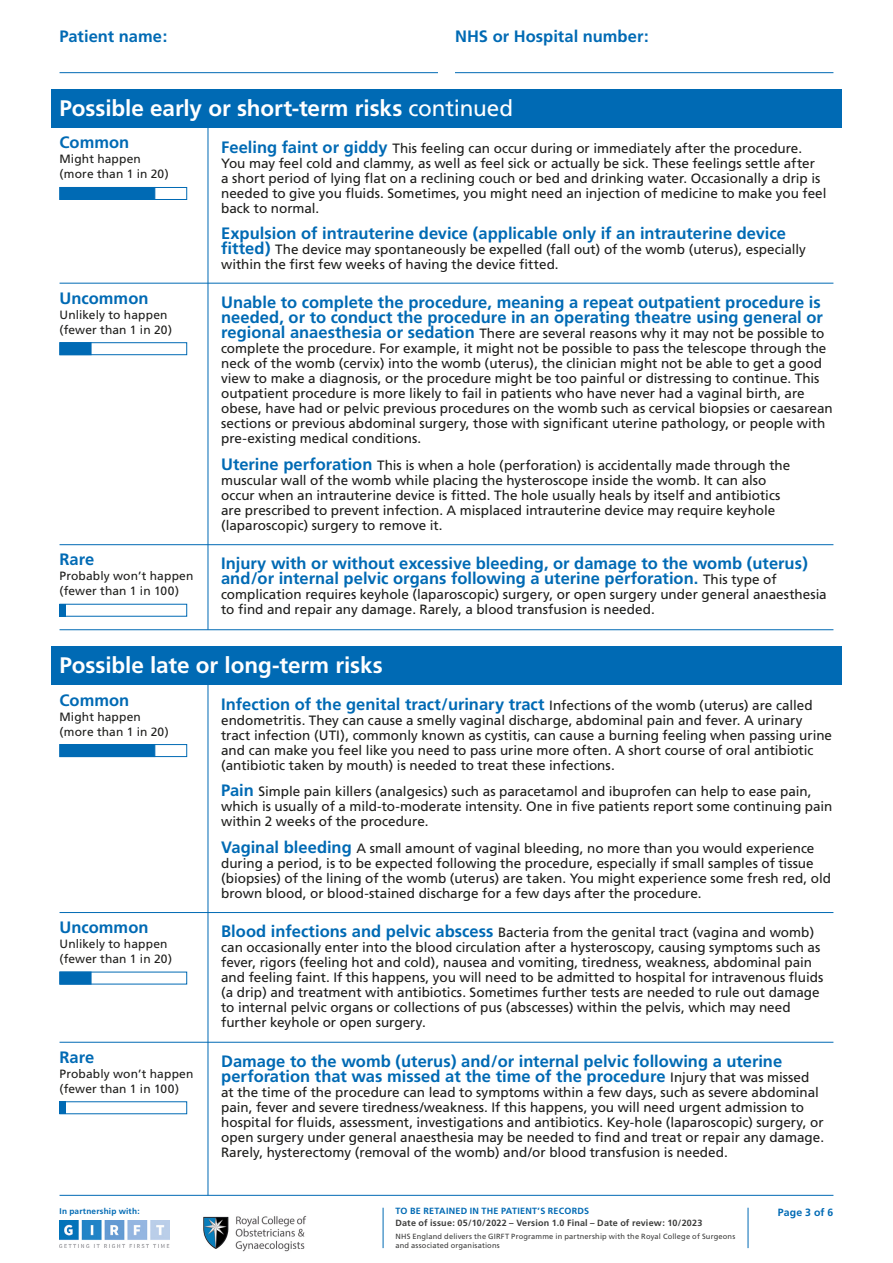
<style>
.page{position:relative;width:893px;height:1263px;background:#fff}
.page>*{position:absolute;margin:0;border:0;box-sizing:border-box;transform-origin:0 0}
.t1{font:700 22.5px "Frutiger";letter-spacing:-.005em;color:#fff}
.t2{font:700 16.5px/15px "Frutiger";color:#006ab4}
.t3{font:13.5px/15px "Frutiger";color:#1d1d1b}
.t4{font:12px/15px "Frutiger";letter-spacing:.01em;color:#1d1d1b}
.t5{font:700 10.5px "Frutiger";letter-spacing:.015em;color:#006ab4}
.t6{font:700 9px "Frutiger";letter-spacing:.02em;color:#3c3c3b}
.t7{font:700 9px "Frutiger";letter-spacing:.025em;color:#006ab4}
.t8{font:700 8.25px "Frutiger";letter-spacing:.025em;color:#006ab4}
.t9{font:7.5px/9px "Frutiger";letter-spacing:.02em;color:#3c3c3b}
.s1{font-weight:400}
.s2{font-weight:700;font-size:16.5px;color:#006ab4}
.s3{font-weight:400;font-size:13.5px;color:#1d1d1b}
</style>
<div class="page">
<hr style="left:383px;top:1208px;width:1px;height:40px;background:#006ab4">
<hr style="left:748px;top:1208px;width:1px;height:40px;background:#006ab4">
<img style="left:60px;top:1220px;width:109px;height:28px">
<img style="left:203px;top:1215px;width:104px;height:37px">
<hr style="left:60px;top:1195px;width:773px;height:1px;background:#006ab4">
<div style="left:51px;top:89px;width:791px;height:39px;background:#006ab4"></div>
<hr style="left:60px;top:283px;width:773px;height:1px;background:#006ab4">
<hr style="left:60px;top:544px;width:773px;height:1px;background:#006ab4">
<hr style="left:60px;top:629px;width:773px;height:1px;background:#006ab4">
<hr style="left:208px;top:128px;width:1px;height:502px;background:#006ab4">
<div style="left:60px;top:342px;width:127px;height:13px;border:1px solid #006ab4"></div>
<div style="left:60px;top:342px;width:31px;height:13px;background:#006ab4"></div>
<div style="left:60px;top:187px;width:127px;height:13px;border:1px solid #006ab4"></div>
<div style="left:60px;top:187px;width:95px;height:13px;background:#006ab4"></div>
<div style="left:51px;top:646px;width:791px;height:39px;background:#006ab4"></div>
<hr style="left:60px;top:912px;width:773px;height:1px;background:#006ab4">
<hr style="left:60px;top:1042px;width:773px;height:1px;background:#006ab4">
<hr style="left:208px;top:685px;width:1px;height:510px;background:#006ab4">
<div style="left:60px;top:972px;width:31px;height:12px;background:#006ab4"></div>
<div style="left:60px;top:1101px;width:6px;height:13px;background:#006ab4"></div>
<div style="left:60px;top:744px;width:127px;height:13px;border:1px solid #006ab4"></div>
<div style="left:60px;top:744px;width:95px;height:13px;background:#006ab4"></div>
<div style="left:60px;top:604px;width:6px;height:13px;background:#006ab4"></div>
<hr style="left:60px;top:72px;width:378px;height:1px;background:#006ab4">
<hr style="left:455px;top:72px;width:378px;height:1px;background:#006ab4">
<h2 class="t2" style="left:60px;top:29px;width:109px">Patient name:</h2>
<h2 class="t2" style="left:455px;top:29px;width:195px">NHS or Hospital number:</h2>
<h2 class="t1" style="left:60px;top:95px;width:455px">Possible early or short-term risks <span class="s1">continued</span></h2>
<h2 class="t2" style="left:60px;top:135px;width:71px">Common</h2>
<h2 class="t4" style="left:60px;top:152px;width:111px">Might happen (more than 1 in 20)</h2>
<h2 class="t3" style="left:221px;top:141px;width:607px"><span class="s2">Feeling faint or giddy</span> This feeling can occur during or immediately after the procedure.<br>You may feel cold and clammy, as well as feel sick or actually be sick. These feelings settle after<br>a short period of lying flat on a reclining couch or bed and drinking water. Occasionally a drip is needed to give you fluids. Sometimes, you might need an injection of medicine to make you feel back to normal.</h2>
<h2 class="t2" style="left:221px;top:226px;width:566px">Expulsion of intrauterine device (applicable only if an intrauterine device</h2>
<h2 class="t3" style="left:221px;top:242px;width:586px"><span class="s2">fitted)</span> The device may spontaneously be expelled (fall out) of the womb (uterus), especially within the first few weeks of having the device fitted.</h2>
<h2 class="t2" style="left:221px;top:295px;width:603px">Unable to complete the procedure, meaning a repeat outpatient procedure is needed, or to conduct the procedure in an operating theatre using general or</h2>
<h2 class="t3" style="left:221px;top:326px;width:613px"><span class="s2">regional anaesthesia or sedation</span> There are several reasons why it may not be possible to complete the procedure. For example, it might not be possible to pass the telescope through the neck of the womb (cervix) into the womb (uterus), the clinician might not be able to get a good view to make a diagnosis, or the procedure might be too painful or distressing to continue. This outpatient procedure is more likely to fail in patients who have never had a vaginal birth, are obese, have had or pelvic previous procedures on the womb such as cervical biopsies or caesarean sections or previous abdominal surgery, those with significant uterine pathology, or people with pre-existing medical conditions.</h2>
<h2 class="t3" style="left:221px;top:457px;width:571px"><span class="s2">Uterine perforation</span> This is when a hole (perforation) is accidentally made through the muscular wall of the womb while placing the hysteroscope inside the womb. It can also occur when an intrauterine device is fitted. The hole usually heals by itself and antibiotics are prescribed to prevent infection. A misplaced intrauterine device may require keyhole (laparoscopic) surgery to remove it.</h2>
<h2 class="t2" style="left:221px;top:556px;width:588px">Injury with or without excessive bleeding, or damage to the womb (uterus) and/or internal pelvic organs following a uterine perforation. <span class="s3">This type of</span></h2>
<h2 class="t3" style="left:221px;top:587px;width:607px">complication requires keyhole (laparoscopic) surgery, or open surgery under general anaesthesia to find and repair any damage. Rarely, a blood transfusion is needed.</h2>
<h2 class="t2" style="left:60px;top:290px;width:91px">Uncommon</h2>
<h2 class="t4" style="left:60px;top:307px;width:114px">Unlikely to happen (fewer than 1 in 20)</h2>
<h2 class="t2" style="left:60px;top:552px;width:36px">Rare</h2>
<h2 class="t4" style="left:60px;top:569px;width:135px">Probably won’t happen (fewer than 1 in 100)</h2>
<h2 class="t1" style="left:60px;top:652px;width:325px">Possible late or long-term risks</h2>
<h2 class="t2" style="left:60px;top:692px;width:71px">Common</h2>
<h2 class="t4" style="left:60px;top:709px;width:111px">Might happen (more than 1 in 20)</h2>
<h2 class="t2" style="left:221px;top:697px;width:593px">Infection of the genital tract/urinary tract <span class="s3">Infections of the womb (uterus) are called</span></h2>
<h2 class="t3" style="left:221px;top:713px;width:612px">endometritis. They can cause a smelly vaginal discharge, abdominal pain and fever. A urinary tract infection (UTI), commonly known as cystitis, can cause a burning feeling when passing urine and can make you feel like you need to pass urine more often. A short course of oral antibiotic (antibiotic taken by mouth) is needed to treat these infections.</h2>
<h2 class="t3" style="left:221px;top:784px;width:613px"><span class="s2">Pain</span> Simple pain killers (analgesics) such as paracetamol and ibuprofen can help to ease pain, which is usually of a mild-to-moderate intensity. One in five patients report some continuing pain within 2 weeks of the procedure.</h2>
<h2 class="t3" style="left:221px;top:841px;width:611px"><span class="s2">Vaginal bleeding</span> A small amount of vaginal bleeding, no more than you would experience during a period, is to be expected following the procedure, especially if small samples of tissue (biopsies) of the lining of the womb (uterus) are taken. You might experience some fresh red, old brown blood, or blood-stained discharge for a few days after the procedure.</h2>
<h2 class="t3" style="left:221px;top:925px;width:604px"><span class="s2">Blood infections and pelvic abscess</span> Bacteria from the genital tract (vagina and womb) can occasionally enter into the blood circulation after a hysteroscopy, causing symptoms such as fever, rigors (feeling hot and cold), nausea and vomiting, tiredness, weakness, abdominal pain and feeling faint. If this happens, you will need to be admitted to hospital for intravenous fluids (a drip) and treatment with antibiotics. Sometimes further tests are needed to rule out damage to internal pelvic organs or collections of pus (abscesses) within the pelvis, which may need further keyhole or open surgery.</h2>
<h2 class="t2" style="left:221px;top:1054px;width:590px">Damage to the womb (uterus) and/or internal pelvic following a uterine perforation that was missed at the time of the procedure <span class="s3">Injury that was missed</span></h2>
<h2 class="t3" style="left:221px;top:1085px;width:604px">at the time of the procedure can lead to symptoms within a few days, such as severe abdominal pain, fever and severe tiredness/weakness. If this happens, you will need urgent admission to hospital for fluids, assessment, investigations and antibiotics. Key-hole (laparoscopic) surgery, or open surgery under general anaesthesia may be needed to find and treat or repair any damage.<br>Rarely, hysterectomy (removal of the womb) and/or blood transfusion is needed.</h2>
<h2 class="t2" style="left:60px;top:920px;width:91px">Uncommon</h2>
<h2 class="t4" style="left:60px;top:936px;width:114px">Unlikely to happen (fewer than 1 in 20)</h2>
<h2 class="t2" style="left:60px;top:1049px;width:36px">Rare</h2>
<h2 class="t4" style="left:60px;top:1066px;width:135px">Probably won’t happen (fewer than 1 in 100)</h2>
<p class="t8" style="left:60px;top:1206px;width:82px">In partnership with:</p>
<p class="t5" style="left:778px;top:1206px;width:57px">Page 3 of 6</p>
<p class="t7" style="left:395px;top:1206px;width:195px">TO BE RETAINED IN THE PATIENT’S RECORDS</p>
<p class="t6" style="left:395px;top:1217px;width:308px">Date of issue: 05/10/2022 – Version 1.0 Final – Date of review: 10/2023</p>
<p class="t9" style="left:395px;top:1232px;width:341px">NHS England delivers the GIRFT Programme in partnership with the Royal College of Surgeons and associated organisations</p>
</div>
